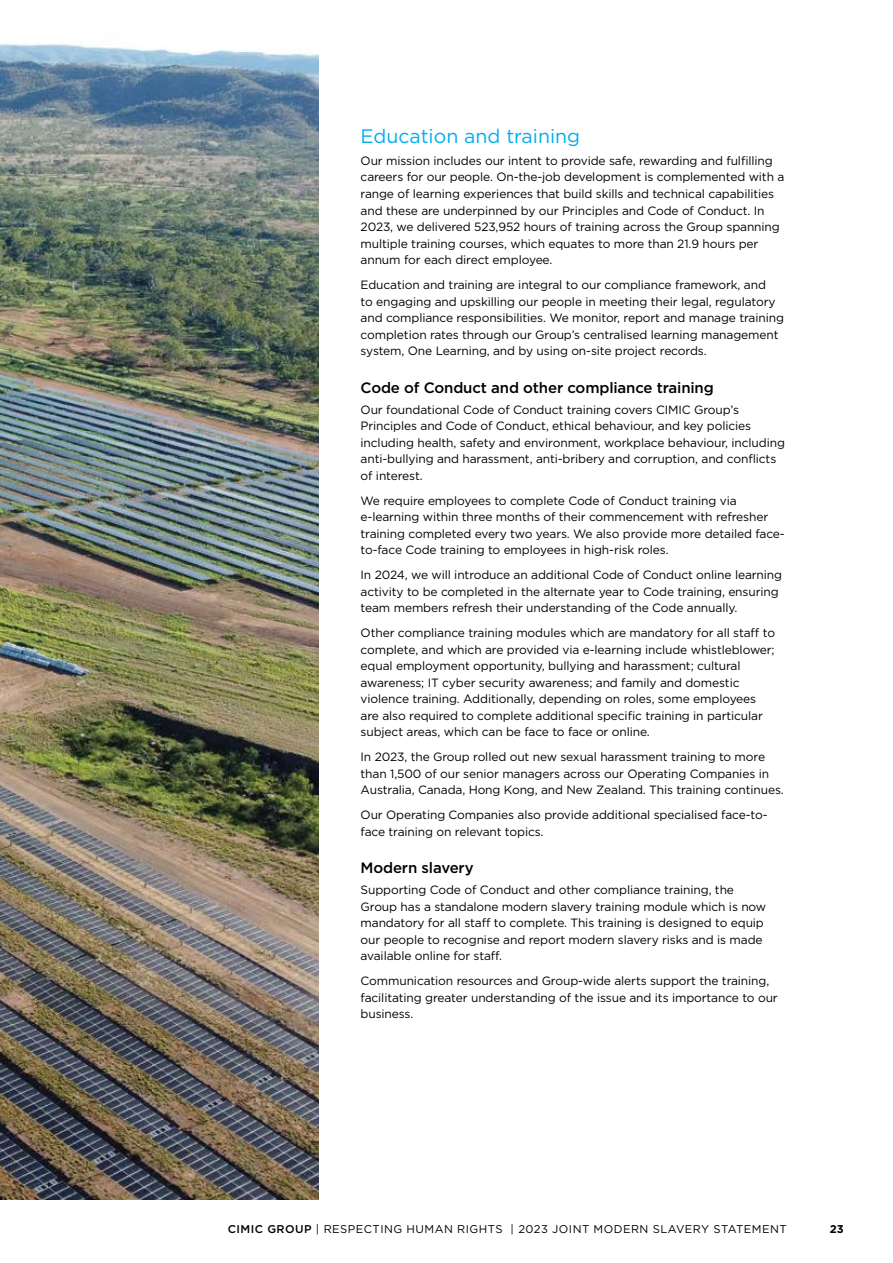
<style>
.page{position:relative;width:893px;height:1263px;background:#fff}
.page>*{position:absolute;margin:0;border:0;box-sizing:border-box;transform-origin:0 0}
.t1{font:19.5px "Gotham";color:#00aeef}
.t2{font:500 15px "Gotham";letter-spacing:-.01em;color:#000}
.t3{font:12px/16.5px "Gotham";letter-spacing:-.01em;color:#000}
.t4{font:11.25px "Gotham";letter-spacing:.04em;color:#000}
.t5{font:700 11.25px "Gotham";color:#000}
.s1{font-weight:500}
</style>
<div class="page">
<img style="left:0;top:44px;width:319px;height:1155px">
<h1 class="t1" style="left:361px;top:124px;width:221px">Education and training</h1>
<p class="t3" style="left:361px;top:152px;width:425px">Our mission includes our intent to provide safe, rewarding and fulfilling careers for our people. On-the-job development is complemented with a range of learning experiences that build skills and technical capabilities and these are underpinned by our Principles and Code of Conduct. In 2023, we delivered 523,952 hours of training across the Group spanning multiple training courses, which equates to more than 21.9 hours per annum for each direct employee.</p>
<p class="t3" style="left:361px;top:276px;width:425px">Education and training are integral to our compliance framework, and<br>to engaging and upskilling our people in meeting their legal, regulatory and compliance responsibilities. We monitor, report and manage training completion rates through our Group’s centralised learning management system, One Learning, and by using on-site project records.</p>
<p class="t2" style="left:361px;top:378px;width:355px">Code of Conduct and other compliance training</p>
<p class="t3" style="left:361px;top:401px;width:426px">Our foundational Code of Conduct training covers CIMIC Group’s Principles and Code of Conduct, ethical behaviour, and key policies including health, safety and environment, workplace behaviour, including anti-bullying and harassment, anti-bribery and corruption, and conflicts of interest.</p>
<p class="t3" style="left:361px;top:492px;width:426px">We require employees to complete Code of Conduct training via e-learning within three months of their commencement with refresher training completed every two years. We also provide more detailed face&shy;to-face Code training to employees in high-risk roles.</p>
<p class="t3" style="left:361px;top:566px;width:423px">In 2024, we will introduce an additional Code of Conduct online learning activity to be completed in the alternate year to Code training, ensuring team members refresh their understanding of the Code annually.</p>
<p class="t3" style="left:361px;top:624px;width:416px">Other compliance training modules which are mandatory for all staff to complete, and which are provided via e-learning include whistleblower; equal employment opportunity, bullying and harassment; cultural awareness; IT cyber security awareness; and family and domestic violence training. Additionally, depending on roles, some employees are also required to complete additional specific training in particular subject areas, which can be face to face or online.</p>
<p class="t3" style="left:361px;top:748px;width:425px">In 2023, the Group rolled out new sexual harassment training to more than 1,500 of our senior managers across our Operating Companies in<br>Australia, Canada, Hong Kong, and New Zealand. This training continues.</p>
<p class="t3" style="left:361px;top:806px;width:409px">Our Operating Companies also provide additional specialised face-to&shy;face training on relevant topics.</p>
<p class="t2" style="left:361px;top:858px;width:114px">Modern slavery</p>
<p class="t3" style="left:361px;top:881px;width:407px">Supporting Code of Conduct and other compliance training, the Group has a standalone modern slavery training module which is now mandatory for all staff to complete. This training is designed to equip our people to recognise and report modern slavery risks and is made available online for staff.</p>
<p class="t3" style="left:361px;top:972px;width:419px">Communication resources and Group-wide alerts support the training, facilitating greater understanding of the issue and its importance to our business.</p>
<p class="t4" style="left:228px;top:1222px;width:560px"><span class="s1">CIMIC GROUP</span> | RESPECTING HUMAN RIGHTS | 2023 JOINT MODERN SLAVERY STATEMENT</p>
<p class="t5" style="left:830px;top:1222px;width:15px">23</p>
</div>
